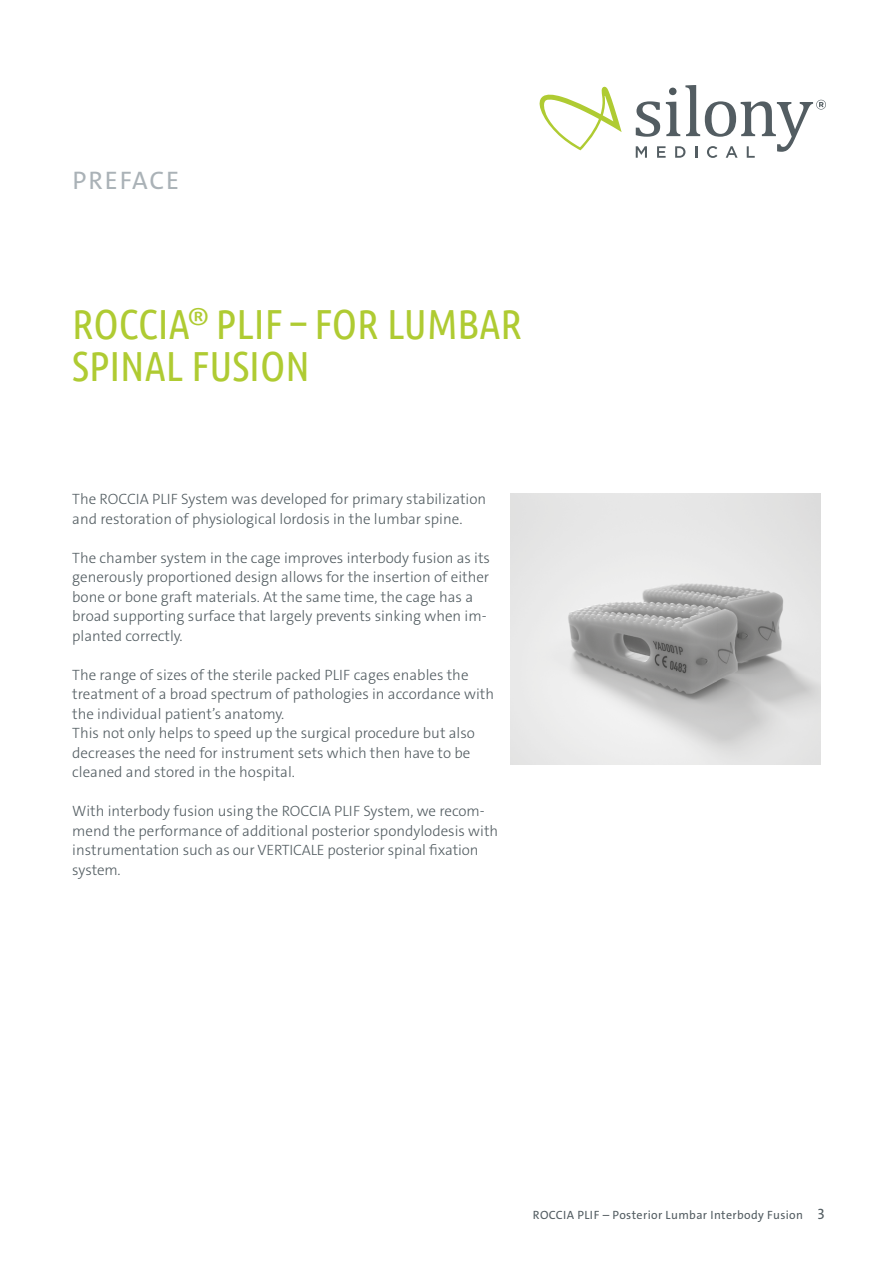
<style>
.page{position:relative;width:893px;height:1263px;background:#fff}
.page>*{position:absolute;margin:0;border:0;box-sizing:border-box;transform-origin:0 0}
.t1{font:42px/42px "Ubuntu Condensed";color:#afcb32}
.t2{font:25.5px "The Sans C4 s";letter-spacing:.075em;color:#aab2b7}
.t3{font:300 15px/19.5px "The Sans C4 s";color:#535d62}
.t4{font:12px "The Sans C4 s";letter-spacing:.03em;color:#535d62}
.s1{font-size:15px}
</style>
<div class="page">
<img style="left:510px;top:493px;width:311px;height:272px">
<svg style="left:540px;top:86px;width:82px;height:64px"></svg>
<svg style="left:636px;top:85px;width:190px;height:73px"></svg>
<h2 class="t2" style="left:73px;top:164px;width:108px">PREFACE</h2>
<h1 class="t1" style="left:72px;top:301px;width:451px">ROCCIA<sup>®</sup> PLIF – FOR LUMBAR<br>SPINAL FUSION</h1>
<p class="t3" style="left:72px;top:490px;width:415px">The ROCCIA PLIF System was developed for primary stabilization and restoration of physiological lordosis in the lumbar spine.</p>
<p class="t3" style="left:72px;top:548px;width:419px">The chamber system in the cage improves interbody fusion as its generously proportioned design allows for the insertion of either bone or bone graft materials. At the same time, the cage has a broad supporting surface that largely prevents sinking when im&shy;planted correctly.</p>
<p class="t3" style="left:72px;top:665px;width:423px">The range of sizes of the sterile packed PLIF cages enables the treatment of a broad spectrum of pathologies in accordance with the individual patient’s anatomy.<br>This not only helps to speed up the surgical procedure but also decreases the need for instrument sets which then have to be cleaned and stored in the hospital.</p>
<p class="t3" style="left:72px;top:802px;width:427px">With interbody fusion using the ROCCIA PLIF System, we recom&shy;mend the performance of additional posterior spondylodesis with instrumentation such as our VERTICALE posterior spinal fixation system.</p>
<p class="t4" style="left:533px;top:1207px;width:293px">ROCCIA PLIF – Posterior Lumbar Interbody Fusion <span class="s1">3</span></p>
</div>
